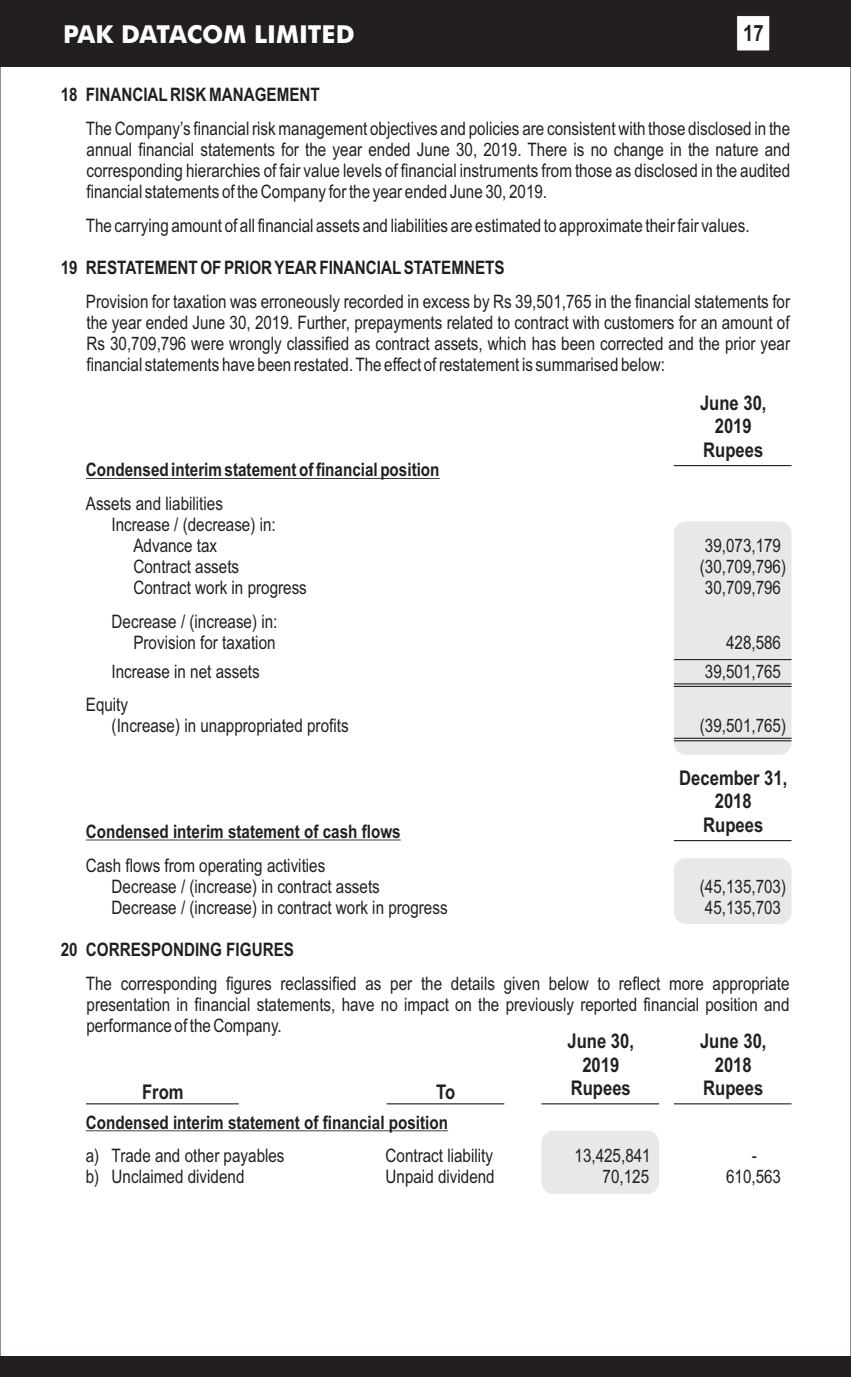
<style>
.page{position:relative;width:851px;height:1377px;background:#fff}
.page>*{position:absolute;margin:0;border:0;box-sizing:border-box;transform-origin:0 0}
.t1{font:700 24.75px "Futura BT";color:#fff}
.t2{font:700 22.5px "Arial Narrow";color:#231f20}
.t3{font:700 20.25px/23.2px "Arial Narrow";color:#231f20;text-align:center}
.t4{font:18.45px/20.9px "Arial Narrow";color:#231f20;text-align:justify}
.t5{font:700 18.45px "Arial Narrow";color:#231f20}
</style>
<div class="page">
<div style="left:541px;top:1131px;width:118px;height:63px;background:#e7e8e8;border-radius:12px"></div>
<hr style="left:86px;top:1103px;width:153px;height:1px;background:#231f20">
<div style="left:673px;top:858px;width:118px;height:66px;background:#e7e8e8;border-radius:12px"></div>
<div style="left:673px;top:521px;width:118px;height:234px;background:#e7e8e8;border-radius:12px"></div>
<hr style="left:86px;top:478px;width:353px;height:1px;background:#231f20">
<hr style="left:86px;top:840px;width:314px;height:1px;background:#231f20">
<hr style="left:86px;top:1130px;width:362px;height:1px;background:#231f20">
<hr style="left:673px;top:465px;width:118px;height:1px;background:#231f20">
<hr style="left:673px;top:840px;width:118px;height:1px;background:#231f20">
<hr style="left:673px;top:659px;width:118px;height:1px;background:#231f20">
<hr style="left:673px;top:683px;width:118px;height:1px;background:#231f20">
<hr style="left:673px;top:686px;width:118px;height:1px;background:#231f20">
<hr style="left:673px;top:738px;width:118px;height:1px;background:#231f20">
<hr style="left:673px;top:740px;width:118px;height:1px;background:#231f20">
<hr style="left:673px;top:1103px;width:118px;height:1px;background:#231f20">
<hr style="left:541px;top:1103px;width:118px;height:1px;background:#231f20">
<hr style="left:386px;top:1103px;width:118px;height:1px;background:#231f20">
<div style="left:0;top:1356px;width:850px;height:21px;background:#231f20"></div>
<div style="left:0;top:0;width:850px;height:67px;background:#231f20"></div>
<svg style="left:736px;top:16px;width:34px;height:35px"></svg>
<h1 class="t1" style="left:63px;top:24px;width:293px">PAK DATACOM LIMITED</h1>
<p class="t2" style="left:743px;top:25px;width:22px">17</p>
<p class="t5" style="left:61px;top:88px;width:261px">18 FINANCIALRISK MANAGEMENT</p>
<p class="t4" style="left:86px;top:120px;width:705px">The Company’s financial risk management objectives and policies are consistent with those disclosed in the annual financial statements for the year ended June 30, 2019. There is no change in the nature and corresponding hierarchies of fair value levels of financial instruments from those as disclosed in the audited financial statements of the Company for the year ended June 30, 2019.</p>
<p class="t4" style="left:86px;top:217px;width:665px">The carrying amount of all financial assets and liabilities are estimated to approximate their fair values.</p>
<p class="t5" style="left:61px;top:261px;width:445px">19 RESTATEMENT OF PRIOR YEAR FINANCIALSTATEMNETS</p>
<p class="t4" style="left:86px;top:293px;width:705px">Provision for taxation was erroneously recorded in excess by Rs 39,501,765 in the financial statements for the year ended June 30, 2019. Further, prepayments related to contract with customers for an amount of Rs 30,709,796 were wrongly classified as contract assets, which has been corrected and the prior year financial statements have been restated. The effect of restatement is summarised below:</p>
<p class="t3" style="left:700px;top:393px;width:68px">June 30,<br>2019<br>Rupees</p>
<p class="t5" style="left:86px;top:463px;width:355px">Condensed interim statement of financial position</p>
<p class="t4" style="left:86px;top:495px;width:139px">Assets and liabilities</p>
<p class="t4" style="left:112px;top:516px;width:166px">Increase / (decrease) in:</p>
<p class="t4" style="left:133px;top:537px;width:85px">Advance tax</p>
<p class="t4" style="left:704px;top:537px;width:78px">39,073,179</p>
<p class="t4" style="left:133px;top:558px;width:107px">Contract assets</p>
<p class="t4" style="left:699px;top:558px;width:88px">(30,709,796)</p>
<p class="t4" style="left:133px;top:579px;width:175px">Contract work in progress</p>
<p class="t4" style="left:704px;top:579px;width:78px">30,709,796</p>
<p class="t4" style="left:112px;top:613px;width:167px;text-align:right">Decrease / (increase) in:<br>Provision for taxation</p>
<p class="t4" style="left:726px;top:634px;width:57px">428,586</p>
<p class="t4" style="left:112px;top:662px;width:150px">Increase in net assets</p>
<p class="t4" style="left:704px;top:662px;width:78px">39,501,765</p>
<p class="t4" style="left:112px;top:696px;width:238px;text-indent:-26px">Equity<br>(Increase) in unappropriated profits</p>
<p class="t4" style="left:699px;top:717px;width:88px">(39,501,765)</p>
<p class="t5" style="left:86px;top:824px;width:316px">Condensed interim statement of cash flows</p>
<p class="t4" style="left:112px;top:856px;width:270px;text-indent:-26px">Cash flows from operating activities<br>Decrease / (increase) in contract assets</p>
<p class="t3" style="left:679px;top:768px;width:109px">December 31,<br>2018<br>Rupees</p>
<p class="t4" style="left:699px;top:877px;width:88px">(45,135,703)</p>
<p class="t4" style="left:112px;top:898px;width:337px">Decrease / (increase) in contract work in progress</p>
<p class="t4" style="left:704px;top:898px;width:78px">45,135,703</p>
<p class="t5" style="left:61px;top:942px;width:235px">20 CORRESPONDING FIGURES</p>
<p class="t4" style="left:86px;top:974px;width:705px">The corresponding figures reclassified as per the details given below to reflect more appropriate presentation in financial statements, have no impact on the previously reported financial position and performance of the Company.</p>
<p class="t3" style="left:567px;top:1032px;width:68px">June 30,<br>2019</p>
<p class="t3" style="left:700px;top:1032px;width:68px">June 30,<br>2018<br>Rupees</p>
<p class="t3" style="left:436px;top:1082px;width:21px">To</p>
<p class="t3" style="left:571px;top:1078px;width:61px">Rupees</p>
<p class="t3" style="left:142px;top:1082px;width:43px">From</p>
<p class="t5" style="left:86px;top:1115px;width:364px">Condensed interim statement of financial position</p>
<p class="t4" style="left:86px;top:1147px;width:200px">a) Trade and other payables</p>
<p class="t4" style="left:385px;top:1147px;width:109px">Contract liability</p>
<p class="t4" style="left:574px;top:1147px;width:78px">13,425,841</p>
<p class="t4" style="left:751px;top:1147px;width:7px">-</p>
<p class="t4" style="left:86px;top:1168px;width:160px">b) Unclaimed dividend</p>
<p class="t4" style="left:385px;top:1168px;width:111px">Unpaid dividend</p>
<p class="t4" style="left:602px;top:1168px;width:48px">70,125</p>
<p class="t4" style="left:726px;top:1168px;width:57px">610,563</p>
</div>
